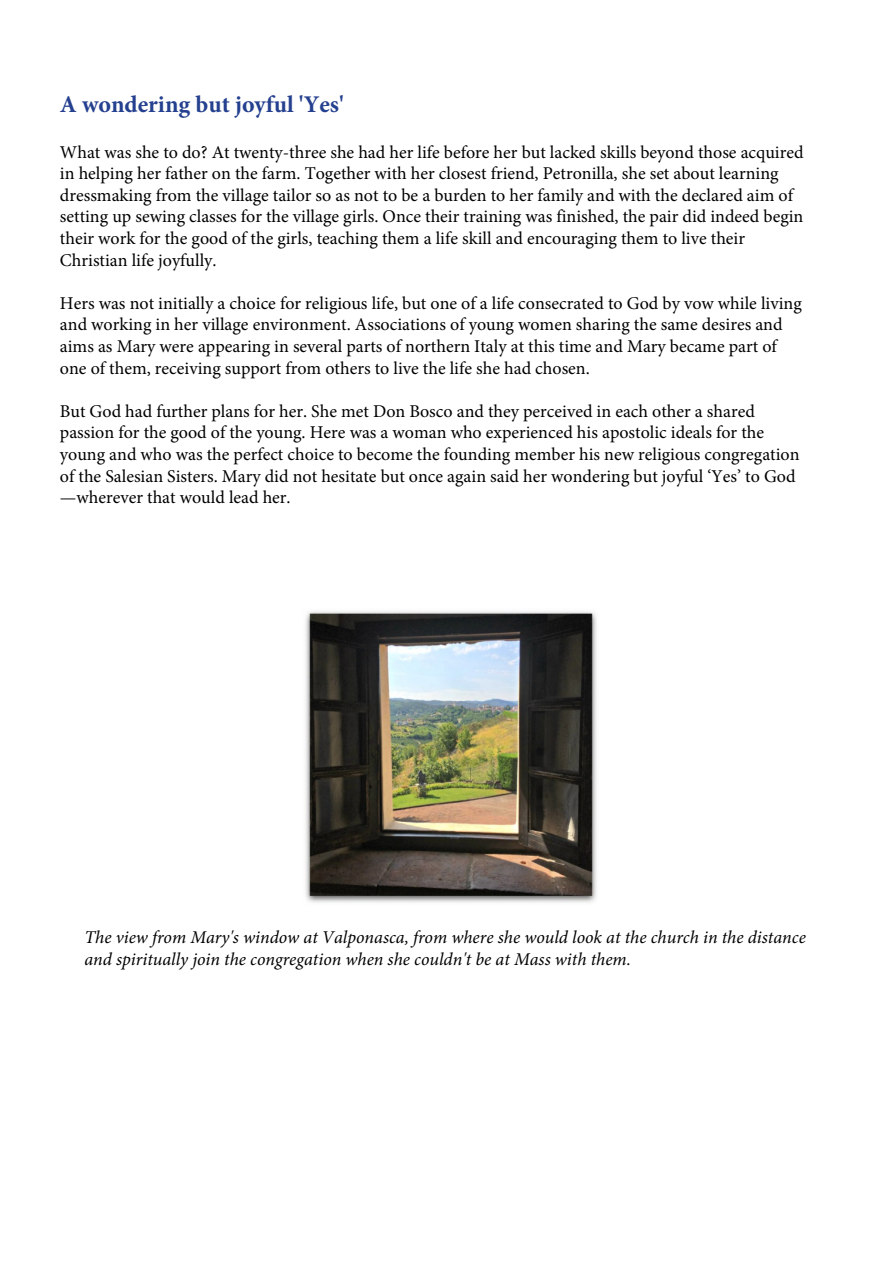
<style>
.page{position:relative;width:893px;height:1263px;background:#fff}
.page>*{position:absolute;margin:0;border:0;box-sizing:border-box;transform-origin:0 0}
.t1{font:700 24px "Minion Pro";color:#24408f}
.t2{font:18px/21.6px "Minion Pro";color:#000}
.t3{font:italic 18px/21.6px "Minion Pro";color:#000}
</style>
<div class="page">
<img style="left:305px;top:611px;width:292px;height:292px">
<h1 class="t1" style="left:60px;top:87px;width:285px">A wondering but joyful 'Yes'</h1>
<p class="t2" style="left:60px;top:141px;width:745px">What was she to do? At twenty-three she had her life before her but lacked skills beyond those acquired in helping her father on the farm. Together with her closest friend, Petronilla, she set about learning dressmaking from the village tailor so as not to be a burden to her family and with the declared aim of setting up sewing classes for the village girls. Once their training was finished, the pair did indeed begin their work for the good of the girls, teaching them a life skill and encouraging them to live their Christian life joyfully.</p>
<p class="t2" style="left:60px;top:292px;width:743px">Hers was not initially a choice for religious life, but one of a life consecrated to God by vow while living and working in her village environment. Associations of young women sharing the same desires and aims as Mary were appearing in several parts of northern Italy at this time and Mary became part of one of them, receiving support from others to live the life she had chosen.</p>
<p class="t2" style="left:60px;top:400px;width:741px">But God had further plans for her. She met Don Bosco and they perceived in each other a shared passion for the good of the young. Here was a woman who experienced his apostolic ideals for the young and who was the perfect choice to become the founding member his new religious congregation of the Salesian Sisters. Mary did not hesitate but once again said her wondering but joyful ‘Yes’ to God —wherever that would lead her.</p>
<p class="t3" style="left:84px;top:926px;width:723px">The view from Mary's window at Valponasca, from where she would look at the church in the distance and spiritually join the congregation when she couldn't be at Mass with them.</p>
</div>
